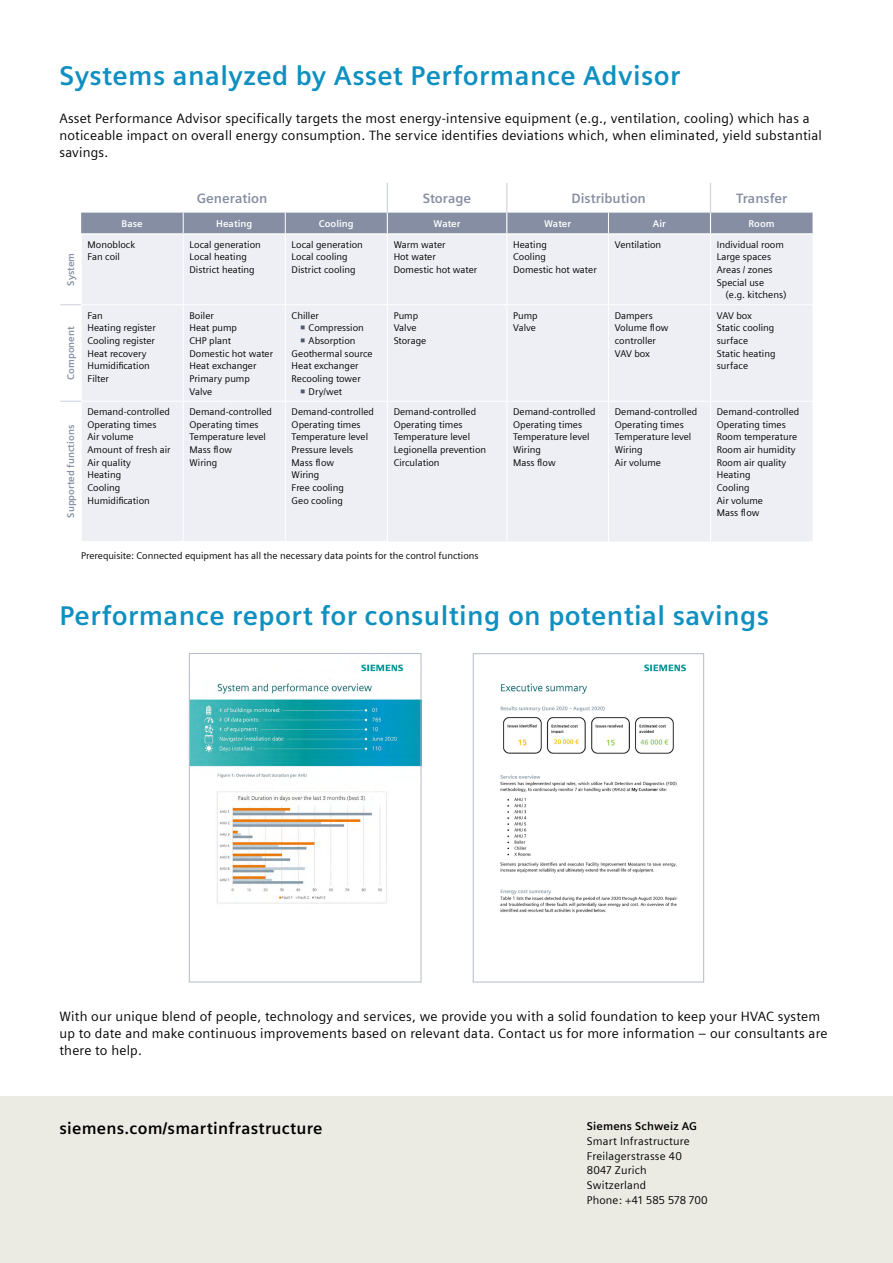
<style>
.page{position:relative;width:893px;height:1263px;background:#fff}
.page>*{position:absolute;margin:0;border:0;box-sizing:border-box;transform-origin:0 0}
.t1{font:700 27px "Siemens Sans";letter-spacing:.015em;color:#0f90c1}
.t2{font:700 16.5px "Siemens Sans";letter-spacing:.015em;color:#000}
.t3{font:13.5px/17px "Siemens Sans";letter-spacing:.015em;color:#000}
.t4{font:700 13.5px "Siemens Sans";color:#868ea3}
.t5{font:11.25px/14.7px "Siemens Sans";letter-spacing:.015em;color:#000}
.t6{font:700 11.25px "Siemens Sans";letter-spacing:.015em;color:#000}
.t7{font:9.75px/12.6px "Siemens Sans";color:#000}
.t8{font:700 9.75px "Siemens Sans";color:#fff}
.t9{font:700 9.75px "Siemens Sans";color:#868ea3}
</style>
<div class="page">
<div style="left:0;top:1096px;width:893px;height:167px;background:#ebebe4"></div>
<div style="left:82px;top:235px;width:731px;height:306px;background:#edeff4"></div>
<hr style="left:387px;top:234px;width:1px;height:70px;background:#fff">
<hr style="left:387px;top:402px;width:1px;height:139px;background:#fff">
<hr style="left:81px;top:304px;width:102px;height:1px;background:#fff">
<hr style="left:183px;top:304px;width:102px;height:1px;background:#fff">
<hr style="left:183px;top:401px;width:102px;height:1px;background:#fff">
<hr style="left:183px;top:402px;width:1px;height:139px;background:#fff">
<hr style="left:506px;top:234px;width:1px;height:70px;background:#fff">
<hr style="left:506px;top:305px;width:1px;height:96px;background:#fff">
<hr style="left:506px;top:402px;width:1px;height:139px;background:#fff">
<hr style="left:608px;top:234px;width:1px;height:70px;background:#fff">
<hr style="left:608px;top:305px;width:1px;height:96px;background:#fff">
<hr style="left:608px;top:402px;width:1px;height:139px;background:#fff">
<hr style="left:710px;top:305px;width:1px;height:96px;background:#fff">
<hr style="left:710px;top:402px;width:1px;height:139px;background:#fff">
<hr style="left:506px;top:183px;width:1px;height:30px;background:#ccd1df">
<hr style="left:710px;top:183px;width:1px;height:30px;background:#ccd1df">
<hr style="left:387px;top:183px;width:1px;height:30px;background:#ccd1df">
<div style="left:81px;top:213px;width:732px;height:21px;background:#868ea3"></div>
<hr style="left:81px;top:233px;width:102px;height:1px;background:#fff">
<hr style="left:285px;top:234px;width:1px;height:70px;background:#fff">
<hr style="left:285px;top:305px;width:1px;height:96px;background:#fff">
<hr style="left:285px;top:402px;width:1px;height:139px;background:#fff">
<hr style="left:183px;top:234px;width:1px;height:70px;background:#fff">
<hr style="left:183px;top:305px;width:1px;height:96px;background:#fff">
<hr style="left:285px;top:304px;width:102px;height:1px;background:#fff">
<hr style="left:387px;top:304px;width:120px;height:1px;background:#fff">
<hr style="left:507px;top:304px;width:101px;height:1px;background:#fff">
<hr style="left:608px;top:304px;width:102px;height:1px;background:#fff">
<hr style="left:710px;top:304px;width:103px;height:1px;background:#fff">
<hr style="left:81px;top:401px;width:102px;height:1px;background:#fff">
<hr style="left:285px;top:401px;width:102px;height:1px;background:#fff">
<hr style="left:387px;top:401px;width:120px;height:1px;background:#fff">
<hr style="left:507px;top:401px;width:101px;height:1px;background:#fff">
<hr style="left:608px;top:401px;width:102px;height:1px;background:#fff">
<hr style="left:710px;top:401px;width:103px;height:1px;background:#fff">
<hr style="left:710px;top:234px;width:1px;height:70px;background:#fff">
<hr style="left:387px;top:305px;width:1px;height:96px;background:#fff">
<svg style="left:60px;top:304px;width:21px;height:1px"></svg>
<svg style="left:60px;top:401px;width:21px;height:1px"></svg>
<img style="left:191px;top:664px;width:228px;height:240px">
<div style="left:189px;top:653px;width:232px;height:329px;border:1px solid #b4bbc9"></div>
<img style="left:500px;top:664px;width:187px;height:249px">
<div style="left:473px;top:653px;width:231px;height:329px;border:1px solid #b4bbc9"></div>
<svg style="left:301px;top:326px;width:4px;height:4px"></svg>
<svg style="left:301px;top:339px;width:4px;height:3px"></svg>
<svg style="left:301px;top:389px;width:4px;height:4px"></svg>
<h1 class="t1" style="left:60px;top:60px;width:622px">Systems analyzed by Asset Performance Advisor</h1>
<p class="t3" style="left:60px;top:109px;width:764px">Asset Performance Advisor specifically targets the most energy-intensive equipment (e.g., ventilation, cooling) which has a noticeable impact on overall energy consumption. The service identifies deviations which, when eliminated, yield substantial savings.</p>
<h3 class="t4" style="left:197px;top:191px;width:72px">Generation</h3>
<h3 class="t4" style="left:423px;top:191px;width:50px">Storage</h3>
<h3 class="t4" style="left:571px;top:191px;width:76px">Distribution</h3>
<h3 class="t4" style="left:736px;top:191px;width:53px">Transfer</h3>
<p class="t9" style="left:65px;top:286px;width:34px;rotate:-90deg">System</p>
<p class="t9" style="left:65px;top:379px;width:55px;rotate:-90deg">Component</p>
<p class="t9" style="left:65px;top:518px;width:94px;rotate:-90deg">Supported functions</p>
<p class="t8" style="left:122px;top:218px;width:23px">Base</p>
<p class="t8" style="left:216px;top:218px;width:37px">Heating</p>
<p class="t8" style="left:319px;top:218px;width:36px">Cooling</p>
<p class="t8" style="left:434px;top:218px;width:28px">Water</p>
<p class="t8" style="left:544px;top:218px;width:28px">Water</p>
<p class="t8" style="left:653px;top:218px;width:14px">Air</p>
<p class="t8" style="left:748px;top:218px;width:28px">Room</p>
<p class="t7" style="left:88px;top:237px;width:49px">Monoblock<br>Fan coil</p>
<p class="t7" style="left:190px;top:237px;width:73px">Local generation<br>Local heating<br>District heating</p>
<p class="t7" style="left:292px;top:237px;width:73px">Local generation<br>Local cooling<br>District cooling</p>
<p class="t7" style="left:394px;top:237px;width:85px">Warm water<br>Hot water<br>Domestic hot water</p>
<p class="t7" style="left:513px;top:237px;width:85px">Heating<br>Cooling<br>Domestic hot water</p>
<p class="t7" style="left:615px;top:237px;width:48px">Ventilation</p>
<p class="t7" style="left:717px;top:237px;width:69px">Individual room<br>Large spaces<br>Areas / zones<br>Special use</p>
<p class="t7" style="left:725px;top:288px;width:63px">(e.g. kitchens)</p>
<p class="t7" style="left:88px;top:308px;width:70px">Fan<br>Heating register<br>Cooling register<br>Heat recovery<br>Humidification<br>Filter</p>
<p class="t7" style="left:190px;top:308px;width:85px">Boiler<br>Heat pump<br>CHP plant<br>Domestic hot water<br>Heat exchanger<br>Primary pump<br>Valve</p>
<p class="t7" style="left:292px;top:308px;width:29px">Chiller</p>
<p class="t7" style="left:309px;top:321px;width:57px">Compression</p>
<p class="t7" style="left:309px;top:334px;width:48px">Absorption</p>
<p class="t7" style="left:292px;top:346px;width:83px">Geothermal source</p>
<p class="t7" style="left:292px;top:359px;width:68px">Heat exchanger</p>
<p class="t7" style="left:292px;top:372px;width:71px">Recooling tower</p>
<p class="t7" style="left:309px;top:384px;width:35px">Dry/wet</p>
<p class="t7" style="left:394px;top:308px;width:34px">Pump<br>Valve<br>Storage</p>
<p class="t7" style="left:513px;top:308px;width:26px">Pump<br>Valve</p>
<p class="t7" style="left:615px;top:308px;width:55px">Dampers<br>Volume flow controller<br>VAV box</p>
<p class="t7" style="left:717px;top:308px;width:60px">VAV box<br>Static cooling surface<br>Static heating surface</p>
<p class="t7" style="left:88px;top:405px;width:85px">Demand-controlled<br>Operating times<br>Air volume<br>Amount of fresh air<br>Air quality<br>Heating<br>Cooling<br>Humidification</p>
<p class="t7" style="left:190px;top:405px;width:84px">Demand-controlled<br>Operating times<br>Temperature level<br>Mass flow<br>Wiring</p>
<p class="t7" style="left:292px;top:405px;width:84px">Demand-controlled<br>Operating times<br>Temperature level<br>Pressure levels<br>Mass flow<br>Wiring<br>Free cooling<br>Geo cooling</p>
<p class="t7" style="left:394px;top:405px;width:94px">Demand-controlled<br>Operating times<br>Temperature level<br>Legionella prevention<br>Circulation</p>
<p class="t7" style="left:513px;top:405px;width:84px">Demand-controlled<br>Operating times<br>Temperature level<br>Wiring<br>Mass flow</p>
<p class="t7" style="left:615px;top:405px;width:84px">Demand-controlled<br>Operating times<br>Temperature level<br>Wiring<br>Air volume</p>
<p class="t7" style="left:717px;top:405px;width:84px">Demand-controlled<br>Operating times<br>Room temperature<br>Room air humidity<br>Room air quality<br>Heating<br>Cooling<br>Air volume<br>Mass flow</p>
<p class="t7" style="left:81px;top:548px;width:399px">Prerequisite: Connected equipment has all the necessary data points for the control functions</p>
<h1 class="t1" style="left:60px;top:600px;width:711px">Performance report for consulting on potential savings</h1>
<p class="t3" style="left:60px;top:1007px;width:769px">With our unique blend of people, technology and services, we provide you with a solid foundation to keep your HVAC system up to date and make continuous improvements based on relevant data. Contact us for more information – our consultants are there to help.</p>
<h2 class="t2" style="left:60px;top:1119px;width:265px">siemens.com/smartinfrastructure</h2>
<p class="t6" style="left:587px;top:1120px;width:112px">Siemens Schweiz AG</p>
<p class="t5" style="left:587px;top:1133px;width:123px">Smart Infrastructure<br>Freilagerstrasse 40<br>8047 Zurich<br>Switzerland<br>Phone: +41 585 578 700</p>
</div>
